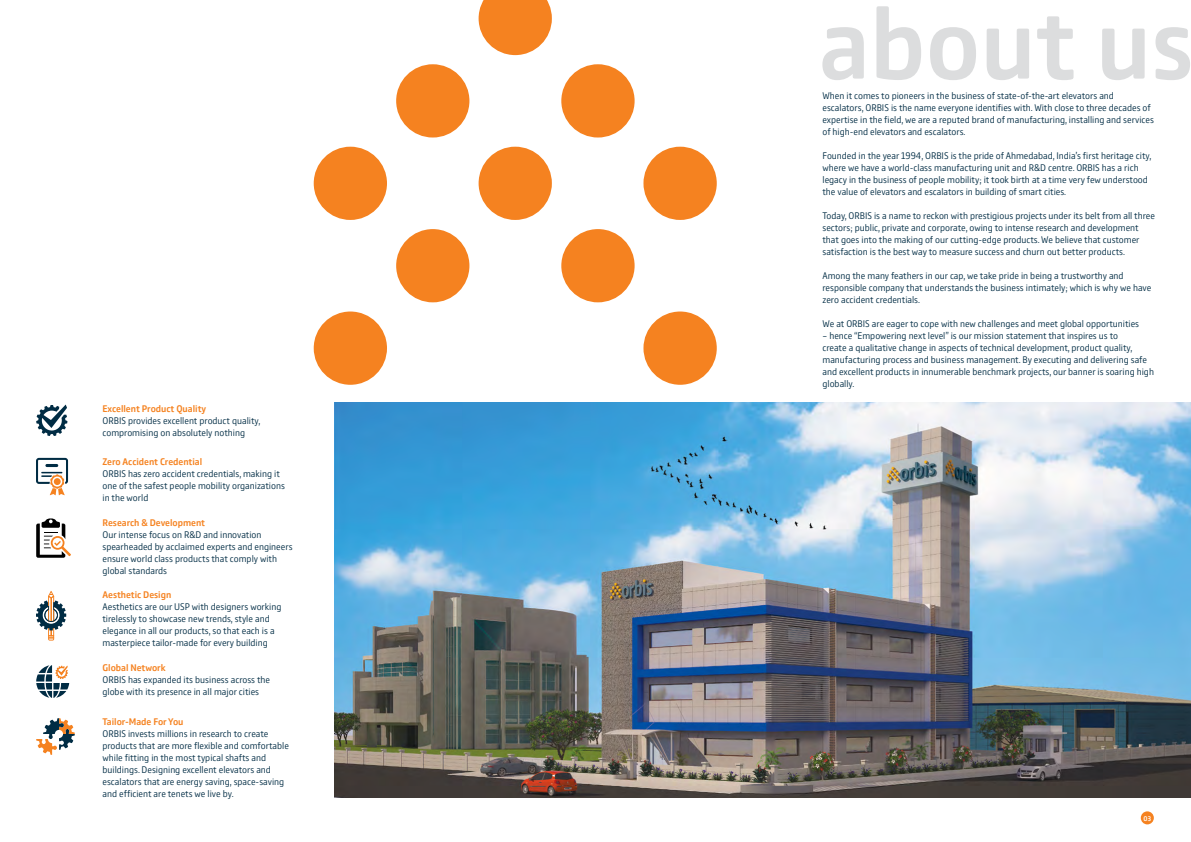
<style>
.page{position:relative;width:1191px;height:842px;background:#fff}
.page>*{position:absolute;margin:0;border:0;box-sizing:border-box;transform-origin:0 0}
.t1{font:500 104.8px "Comspot";color:#dcddde}
.t2{font:300 10px/12px "Comspot";color:#002c44}
.t3{font:500 10px "Comspot";color:#f58220}
.t4{font:500 7px "Comspot";color:#fff}
</style>
<div class="page">
<div style="left:1140px;top:811px;width:13px;height:13px;background:#f58220;border-radius:50%"></div>
<svg style="left:36px;top:718px;width:39px;height:37px"></svg>
<svg style="left:36px;top:458px;width:32px;height:37px"></svg>
<div style="left:54px;top:478px;width:7px;height:7px;background:#f58220;border-radius:50%"></div>
<svg style="left:36px;top:404px;width:31px;height:32px"></svg>
<svg style="left:36px;top:591px;width:30px;height:50px"></svg>
<svg style="left:36px;top:665px;width:33px;height:33px"></svg>
<img style="left:335px;top:402px;width:856px;height:395px">
<svg style="left:478px;top:0;width:74px;height:55px"></svg>
<div style="left:561px;top:64px;width:73px;height:74px;background:#f58220;border-radius:50%"></div>
<div style="left:643px;top:147px;width:73px;height:73px;background:#f58220;border-radius:50%"></div>
<div style="left:396px;top:64px;width:73px;height:74px;background:#f58220;border-radius:50%"></div>
<div style="left:314px;top:147px;width:73px;height:73px;background:#f58220;border-radius:50%"></div>
<div style="left:478px;top:147px;width:74px;height:73px;background:#f58220;border-radius:50%"></div>
<div style="left:561px;top:229px;width:73px;height:73px;background:#f58220;border-radius:50%"></div>
<div style="left:643px;top:311px;width:73px;height:74px;background:#f58220;border-radius:50%"></div>
<div style="left:396px;top:229px;width:73px;height:73px;background:#f58220;border-radius:50%"></div>
<div style="left:314px;top:311px;width:73px;height:74px;background:#f58220;border-radius:50%"></div>
<svg style="left:36px;top:518px;width:35px;height:40px"></svg>
<p class="t3" style="left:102px;top:402px;width:105px">Excellent Product Quality</p>
<p class="t2" style="left:102px;top:414px;width:159px">ORBIS provides excellent product quality, compromising on absolutely nothing</p>
<p class="t3" style="left:102px;top:455px;width:101px">Zero Accident Credential</p>
<p class="t2" style="left:102px;top:468px;width:184px">ORBIS has zero accident credentials, making it one of the safest people mobility organizations in the world</p>
<p class="t3" style="left:102px;top:515px;width:104px">Research &amp; Development</p>
<p class="t2" style="left:102px;top:528px;width:192px">Our intense focus on R&amp;D and innovation spearheaded by acclaimed experts and engineers ensure world class products that comply with global standards</p>
<p class="t3" style="left:102px;top:588px;width:70px">Aesthetic Design</p>
<p class="t2" style="left:102px;top:601px;width:180px">Aesthetics are our USP with designers working tirelessly to showcase new trends, style and elegance in all our products, so that each is a masterpiece tailor-made for every building</p>
<p class="t3" style="left:102px;top:661px;width:65px">Global Network</p>
<p class="t2" style="left:102px;top:673px;width:169px">ORBIS has expanded its business across the globe with its presence in all major cities</p>
<p class="t3" style="left:102px;top:715px;width:83px">Tailor-Made For You</p>
<p class="t2" style="left:102px;top:728px;width:188px">ORBIS invests millions in research to create products that are more flexible and comfortable while fitting in the most typical shafts and buildings. Designing excellent elevators and escalators that are energy saving, space-saving and efficient are tenets we live by.</p>
<h1 class="t1" style="left:819px;top:-30px;width:376px">about us</h1>
<p class="t2" style="left:822px;top:89px;width:333px">When it comes to pioneers in the business of state-of-the-art elevators and escalators, ORBIS is the name everyone identifies with. With close to three decades of expertise in the field, we are a reputed brand of manufacturing, installing and services of high-end elevators and escalators.</p>
<p class="t2" style="left:822px;top:149px;width:330px">Founded in the year 1994, ORBIS is the pride of Ahmedabad, India’s first heritage city, where we have a world-class manufacturing unit and R&amp;D centre. ORBIS has a rich legacy in the business of people mobility; it took birth at a time very few understood the value of elevators and escalators in building of smart cities.</p>
<p class="t2" style="left:822px;top:209px;width:334px">Today, ORBIS is a name to reckon with prestigious projects under its belt from all three sectors; public, private and corporate, owing to intense research and development that goes into the making of our cutting-edge products. We believe that customer satisfaction is the best way to measure success and churn out better products.</p>
<p class="t2" style="left:822px;top:269px;width:330px">Among the many feathers in our cap, we take pride in being a trustworthy and responsible company that understands the business intimately; which is why we have zero accident credentials.</p>
<p class="t2" style="left:822px;top:317px;width:318px">We at ORBIS are eager to cope with new challenges and meet global opportunities</p>
<p class="t2" style="left:822px;top:329px;width:333px">– hence “Empowering next level” is our mission statement that inspires us to<br>create a qualitative change in aspects of technical development, product quality, manufacturing process and business management. By executing and delivering safe and excellent products in innumerable benchmark projects, our banner is soaring high globally.</p>
<p class="t4" style="left:1143px;top:813px;width:9px">03</p>
</div>
